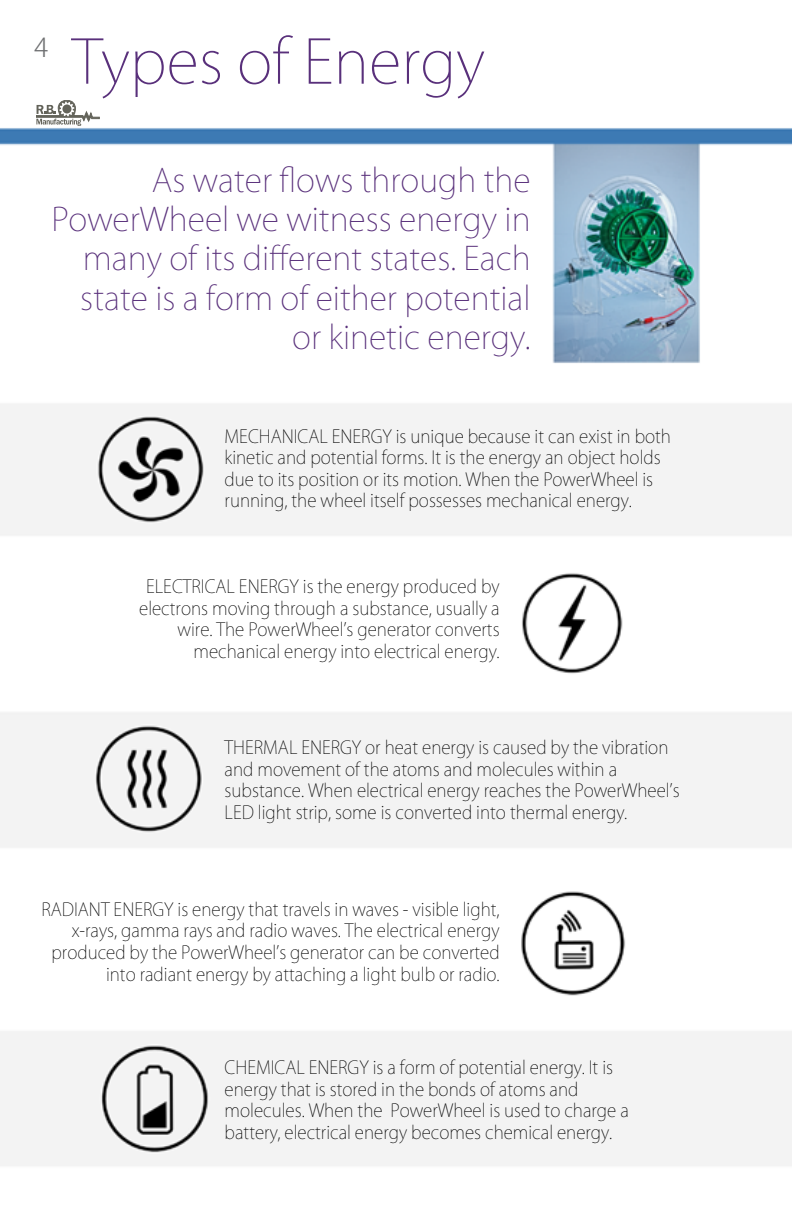
<style>
.page{position:relative;width:792px;height:1224px;background:#fff}
.page>*{position:absolute;margin:0;border:0;box-sizing:border-box;transform-origin:0 0}
.t1{font:200 60px "Koz Go Pro";color:#59307b}
.t2{font:200 32px/39px "Koz Go Pro";color:#59307b;text-align:right}
.t3{font:300 26px "Koz Go Pro";color:#6e6f71}
.t4{font:200 18px/21.6px "Koz Go Pro";color:#000;scale:.95 1}
</style>
<div class="page">
<img style="left:0;top:116px;width:792px;height:1050px">
<svg style="left:36px;top:100px;width:63px;height:26px"></svg>
<div style="left:62px;top:104px;width:9px;height:9px;background:#63635a;border-radius:50%"></div>
<h3 class="t3" style="left:34px;top:30px;width:16px">4</h3>
<h1 class="t1" style="left:72px;top:22px;width:415px">Types of Energy</h1>
<h2 class="t2" style="left:51px;top:161px;width:481px">As water flows through the<br>PowerWheel we witness energy in many of its different states. Each state is a form of either potential or kinetic energy.</h2>
<p class="t4" style="left:225px;top:425px;width:471px">MECHANICAL ENERGY is unique because it can exist in both kinetic and potential forms. It is the energy an object holds due to its position or its motion. When the PowerWheel is running, the wheel itself possesses mechanical energy.</p>
<p class="t4" style="left:139px;top:576px;width:381px;text-align:right">ELECTRICAL ENERGY is the energy produced by electrons moving through a substance, usually a wire. The PowerWheel’s generator converts mechanical energy into electrical energy.</p>
<p class="t4" style="left:225px;top:737px;width:480px">THERMAL ENERGY or heat energy is caused by the vibration and movement of the atoms and molecules within a substance. When electrical energy reaches the PowerWheel’s LED light strip, some is converted into thermal energy.</p>
<p class="t4" style="left:41px;top:898px;width:484px;text-align:right">RADIANT ENERGY is energy that travels in waves - visible light, x-rays, gamma rays and radio waves. The electrical energy produced by the PowerWheel’s generator can be converted into radiant energy by attaching a light bulb or radio.</p>
<p class="t4" style="left:225px;top:1057px;width:427px">CHEMICAL ENERGY is a form of potential energy. It is energy that is stored in the bonds of atoms and molecules. When the PowerWheel is used to charge a battery, electrical energy becomes chemical energy.</p>
</div>
